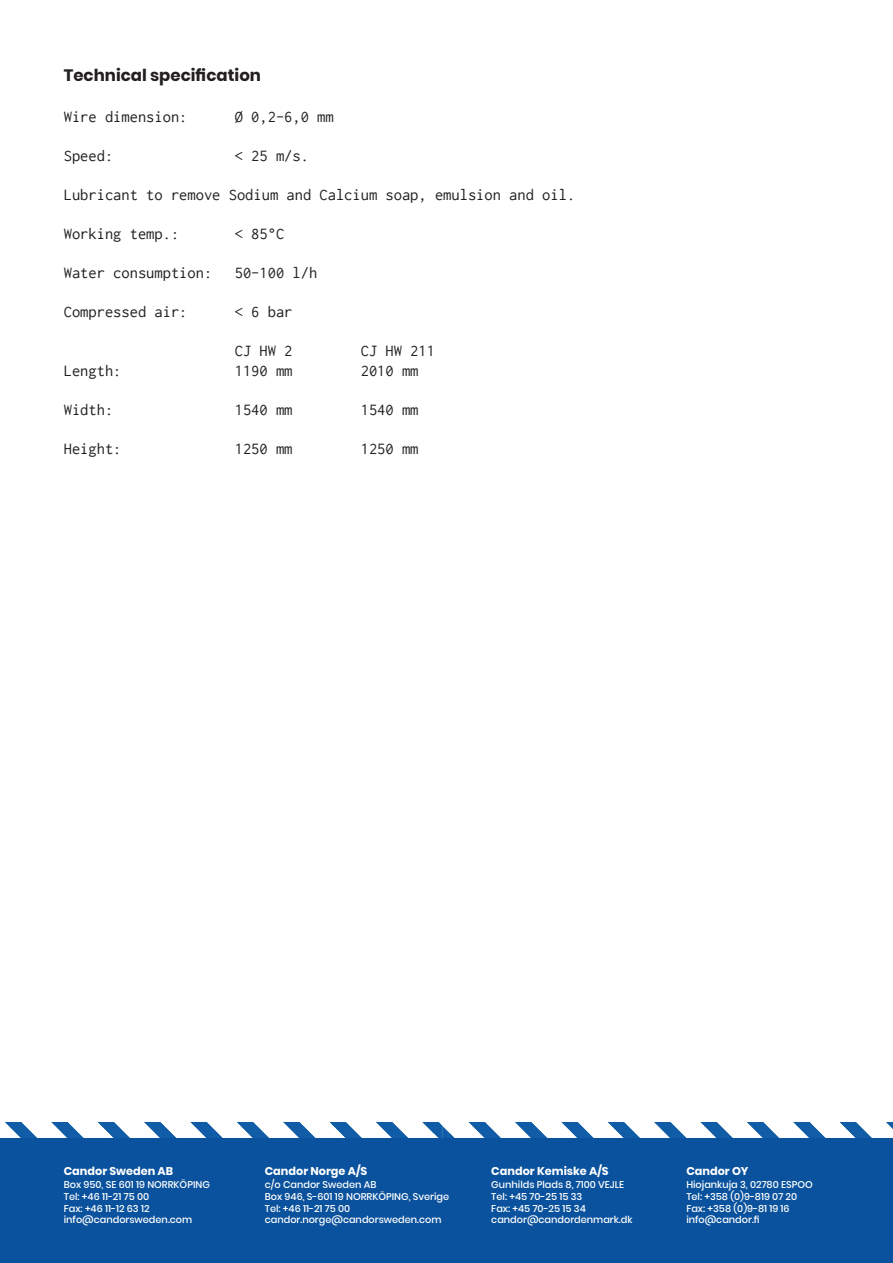
<style>
.page{position:relative;width:893px;height:1263px;background:#fff}
.page>*{position:absolute;margin:0;border:0;box-sizing:border-box;transform-origin:0 0}
.t1{font:16.5px "Inconsolata";color:#231f20}
.t2{font:700 16.5px "Poppins";color:#231f20}
.t3{font:700 11.25px "Poppins";color:#fff}
.t4{font:500 9.75px "Poppins";color:#fff}
</style>
<div class="page">
<svg style="left:5px;top:1122px;width:888px;height:16px"></svg>
<div style="left:0;top:1138px;width:893px;height:125px;background:#0a529d"></div>
<h1 class="t2" style="left:64px;top:66px;width:199px">Technical specification</h1>
<h1 class="t1" style="left:64px;top:108px;width:125px">Wire dimension:</h1>
<h1 class="t1" style="left:235px;top:108px;width:100px">Ø 0,2-6,0 mm</h1>
<h1 class="t1" style="left:64px;top:147px;width:51px">Speed:</h1>
<h1 class="t1" style="left:235px;top:147px;width:76px">&lt; 25 m/s.</h1>
<h1 class="t1" style="left:64px;top:186px;width:513px">Lubricant to remove Sodium and Calcium soap, emulsion and oil.</h1>
<h1 class="t1" style="left:64px;top:225px;width:117px">Working temp.:</h1>
<h1 class="t1" style="left:235px;top:225px;width:51px">&lt; 85°C</h1>
<h1 class="t1" style="left:64px;top:264px;width:150px">Water consumption:</h1>
<h1 class="t1" style="left:235px;top:264px;width:84px">50-100 l/h</h1>
<h1 class="t1" style="left:64px;top:303px;width:125px">Compressed air:</h1>
<h1 class="t1" style="left:235px;top:303px;width:59px">&lt; 6 bar</h1>
<h1 class="t1" style="left:235px;top:342px;width:59px">CJ HW 2</h1>
<h1 class="t1" style="left:361px;top:342px;width:76px">CJ HW 211</h1>
<h1 class="t1" style="left:64px;top:362px;width:59px">Length:</h1>
<h1 class="t1" style="left:235px;top:362px;width:59px">1190 mm</h1>
<h1 class="t1" style="left:361px;top:362px;width:59px">2010 mm</h1>
<h1 class="t1" style="left:64px;top:401px;width:51px">Width:</h1>
<h1 class="t1" style="left:235px;top:401px;width:59px">1540 mm</h1>
<h1 class="t1" style="left:361px;top:401px;width:59px">1540 mm</h1>
<h1 class="t1" style="left:64px;top:440px;width:59px">Height:</h1>
<h1 class="t1" style="left:235px;top:440px;width:59px">1250 mm</h1>
<h1 class="t1" style="left:361px;top:440px;width:59px">1250 mm</h1>
<p class="t3" style="left:64px;top:1164px;width:111px">Candor Sweden AB</p>
<p class="t3" style="left:265px;top:1164px;width:104px">Candor Norge A/S</p>
<p class="t3" style="left:491px;top:1164px;width:119px">Candor Kemiske A/S</p>
<p class="t3" style="left:686px;top:1164px;width:64px">Candor OY</p>
<p class="t4" style="left:64px;top:1179px;width:148px">Box 950, SE 601 19 NORRKÖPING</p>
<p class="t4" style="left:265px;top:1179px;width:113px">c/o Candor Sweden AB</p>
<p class="t4" style="left:491px;top:1179px;width:134px">Gunhilds Plads 8, 7100 VEJLE</p>
<p class="t4" style="left:686px;top:1179px;width:128px">Hiojankuja 3, 02780 ESPOO</p>
<p class="t4" style="left:64px;top:1191px;width:87px">Tel: +46 11-21 75 00</p>
<p class="t4" style="left:265px;top:1191px;width:186px">Box 946, S-601 19 NORRKÖPING, Sverige</p>
<p class="t4" style="left:491px;top:1191px;width:93px">Tel: +45 70-25 15 33</p>
<p class="t4" style="left:686px;top:1191px;width:112px">Tel: +358 (0)9-819 07 20</p>
<p class="t4" style="left:64px;top:1203px;width:87px">Fax: +46 11-12 63 12</p>
<p class="t4" style="left:265px;top:1203px;width:87px">Tel: +46 11-21 75 00</p>
<p class="t4" style="left:491px;top:1203px;width:96px">Fax: +45 70-25 15 34</p>
<p class="t4" style="left:686px;top:1203px;width:105px">Fax: +358 (0)9-81 19 16</p>
<p class="t4" style="left:64px;top:1214px;width:130px">info@candorsweden.com</p>
<p class="t4" style="left:265px;top:1214px;width:178px">candor.norge@candorsweden.com</p>
<p class="t4" style="left:491px;top:1214px;width:143px">candor@candordenmark.dk</p>
<p class="t4" style="left:686px;top:1214px;width:75px">info@candor.fi</p>
</div>
